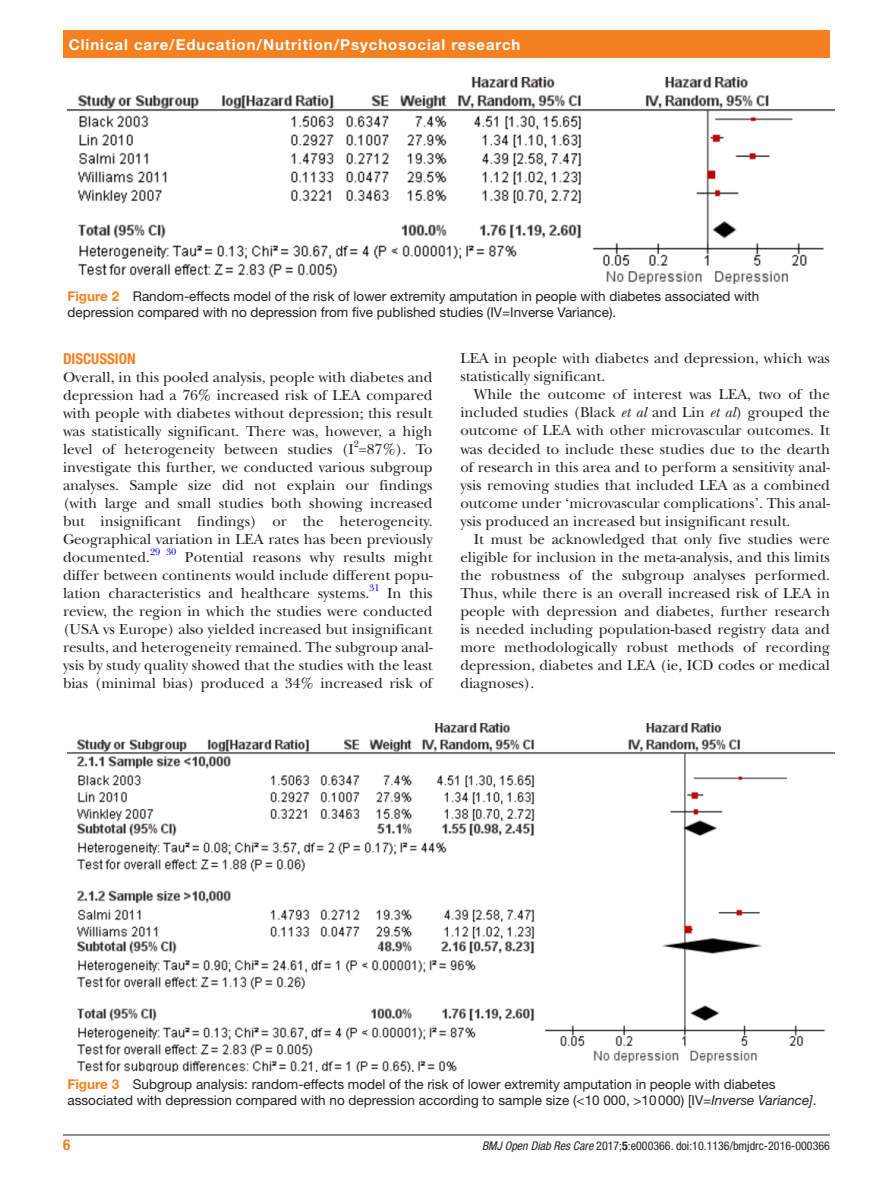
<style>
.page{position:relative;width:893px;height:1191px;background:#fff}
.page>*{position:absolute;margin:0;border:0;box-sizing:border-box;transform-origin:0 0}
.t1{font:15px/18px "New Baskerville";color:#231f20;text-align:justify}
.t2{font:700 15px "Helvetica Neue LT Std";letter-spacing:.065em;color:#fff}
.t3{font:700 condensed 15px "Helvetica Neue LT Std";color:#f58020}
.t4{font:13.5px/16.2px "Helvetica Neue LT Std";color:#231f20}
.t5{font:condensed 12px "Helvetica Neue LT Std";color:#231f20}
.t6{font:9.9px "New Baskerville";color:#00f}
.t7{font:9.9px "New Baskerville";color:#231f20}
.s1{font-weight:700;color:#f58020}
.s2{font-style:italic}
.s3{font-weight:700}
</style>
<div class="page">
<hr style="left:63px;top:1134px;width:767px;height:1px;background:#231f20">
<img style="left:68px;top:77px;width:766px;height:206px">
<img style="left:68px;top:724px;width:766px;height:347px">
<div style="left:63px;top:31px;width:767px;height:27px;background:#f58020"></div>
<p class="t2" style="left:69px;top:35px;width:453px">Clinical care/Education/Nutrition/Psychosocial research</p>
<p class="t4" style="left:68px;top:288px;width:693px"><span class="s1">Figure 2</span> Random-effects model of the risk of lower extremity amputation in people with diabetes associated with depression compared with no depression from five published studies (IV=Inverse Variance).</p>
<p class="t3" style="left:63px;top:349px;width:74px">DISCUSSION</p>
<p class="t1" style="left:63px;top:368px;width:371px">Overall, in this pooled analysis, people with diabetes and depression had a 76% increased risk of LEA compared with people with diabetes without depression; this result was statistically significant. There was, however, a high level of heterogeneity between studies (I =87%). To</p>
<p class="t7" style="left:354px;top:438px;width:7px">2</p>
<p class="t1" style="left:63px;top:458px;width:371px">investigate this further, we conducted various subgroup analyses. Sample size did not explain our findings (with large and small studies both showing increased but insignificant findings) or the heterogeneity.<br>Geographical variation in LEA rates has been previously documented.</p>
<p class="t6" style="left:150px;top:546px;width:28px">29 30</p>
<p class="t1" style="left:63px;top:548px;width:371px;text-indent:122px">Potential reasons why results might differ between continents would include different popu&shy;lation characteristics and healthcare systems.</p>
<p class="t6" style="left:369px;top:582px;width:12px">31</p>
<p class="t1" style="left:63px;top:584px;width:371px;text-indent:324px">In this review, the region in which the studies were conducted (USA vs Europe) also yielded increased but insignificant results, and heterogeneity remained. The subgroup anal&shy;ysis by study quality showed that the studies with the least bias (minimal bias) produced a 34% increased risk of</p>
<p class="t1" style="left:460px;top:350px;width:371px">LEA in people with diabetes and depression, which was statistically significant.</p>
<p class="t1" style="left:460px;top:386px;width:371px;text-indent:14px">While the outcome of interest was LEA, two of the included studies (Black <span class="s2">et al</span> and Lin <span class="s2">et al</span>) grouped the outcome of LEA with other microvascular outcomes. It was decided to include these studies due to the dearth of research in this area and to perform a sensitivity anal&shy;ysis removing studies that included LEA as a combined outcome under ‘microvascular complications’. This anal&shy;ysis produced an increased but insignificant result.</p>
<p class="t1" style="left:460px;top:530px;width:371px;text-indent:14px">It must be acknowledged that only five studies were eligible for inclusion in the meta-analysis, and this limits the robustness of the subgroup analyses performed.<br>Thus, while there is an overall increased risk of LEA in people with depression and diabetes, further research is needed including population-based registry data and more methodologically robust methods of recording depression, diabetes and LEA (ie, ICD codes or medical diagnoses).</p>
<p class="t4" style="left:68px;top:1075px;width:751px"><span class="s1">Figure 3</span> Subgroup analysis: random-effects model of the risk of lower extremity amputation in people with diabetes associated with depression compared with no depression according to sample size (&lt;10 000, &gt;10000) [IV<span class="s2">=Inverse Variance]</span>.</p>
<p class="t3" style="left:63px;top:1135px;width:9px">6</p>
<p class="t5" style="left:482px;top:1138px;width:349px"><span class="s2">BMJ Open Diab Res Care</span> 2017;<span class="s3">5</span>:e000366. doi:10.1136/bmjdrc-2016-000366</p>
</div>
